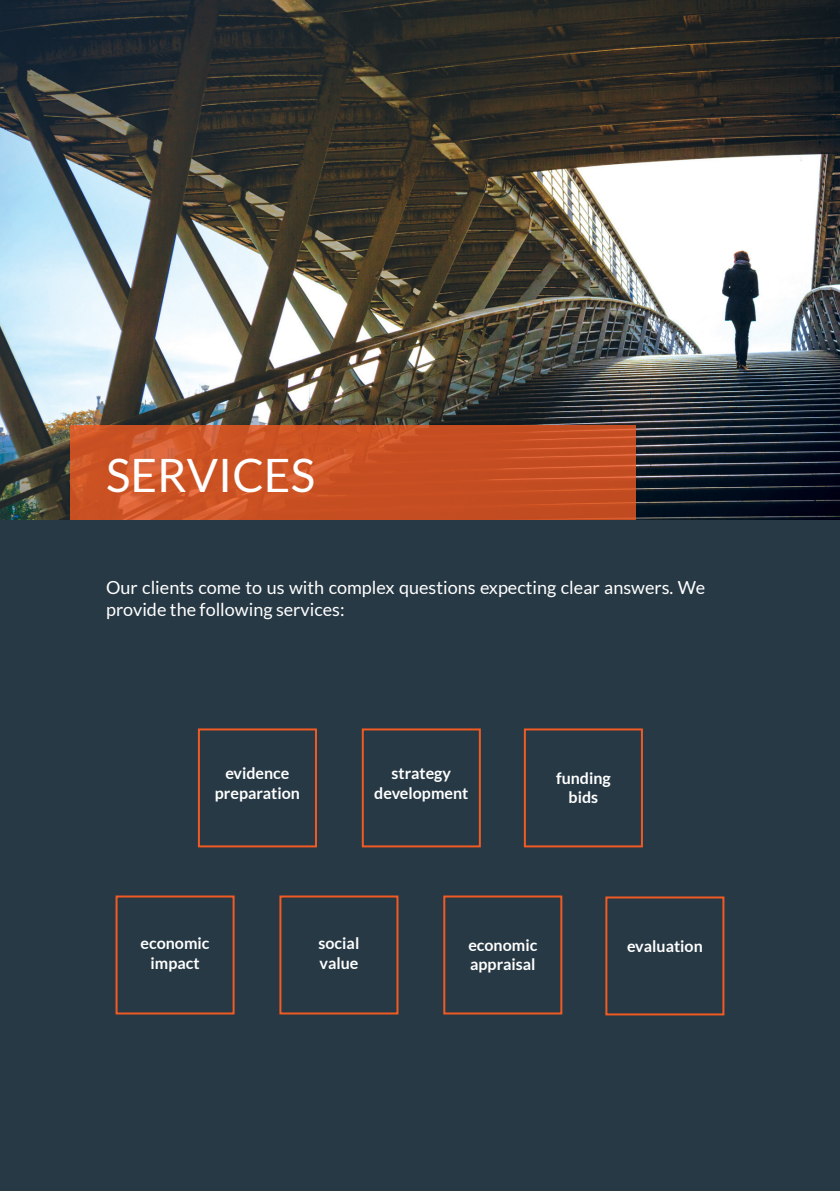
<style>
.page{position:relative;width:840px;height:1191px;background:#fff}
.page>*{position:absolute;margin:0;border:0;box-sizing:border-box;transform-origin:0 0}
.t1{font:46px "Lato";color:#fff}
.t2{font:18px/21.6px "Lato";color:#fff}
.t3{font:700 16px/19.2px "Lato";color:#fff;text-align:center}
</style>
<div class="page">
<img style="left:0;top:0;width:839px;height:521px">
<svg style="left:70px;top:425px;width:564px;height:96px;fill:#c85022"></svg>
<div style="left:0;top:521px;width:839px;height:670px;background:#273945"></div>
<div style="left:443px;top:895px;width:119px;height:119px;border:2px solid #f15a22"></div>
<div style="left:605px;top:896px;width:119px;height:119px;border:2px solid #f15a22"></div>
<div style="left:279px;top:895px;width:119px;height:119px;border:2px solid #f15a22"></div>
<div style="left:198px;top:728px;width:119px;height:119px;border:2px solid #f15a22"></div>
<div style="left:361px;top:728px;width:119px;height:119px;border:2px solid #f15a22"></div>
<div style="left:523px;top:728px;width:119px;height:119px;border:2px solid #f15a22"></div>
<div style="left:115px;top:895px;width:119px;height:119px;border:2px solid #f15a22"></div>
<h1 class="t1" style="left:106px;top:450px;width:210px">SERVICES</h1>
<p class="t2" style="left:106px;top:577px;width:600px">Our clients come to us with complex questions expecting clear answers. We provide the following services:</p>
<p class="t3" style="left:215px;top:764px;width:86px">evidence preparation</p>
<p class="t3" style="left:374px;top:764px;width:95px">strategy development</p>
<p class="t3" style="left:555px;top:768px;width:56px">funding bids</p>
<p class="t3" style="left:140px;top:933px;width:70px">economic impact</p>
<p class="t3" style="left:318px;top:933px;width:42px;text-align:left">social value</p>
<p class="t3" style="left:468px;top:935px;width:70px;text-align:left">economic appraisal</p>
<p class="t3" style="left:626px;top:936px;width:77px">evaluation</p>
</div>
